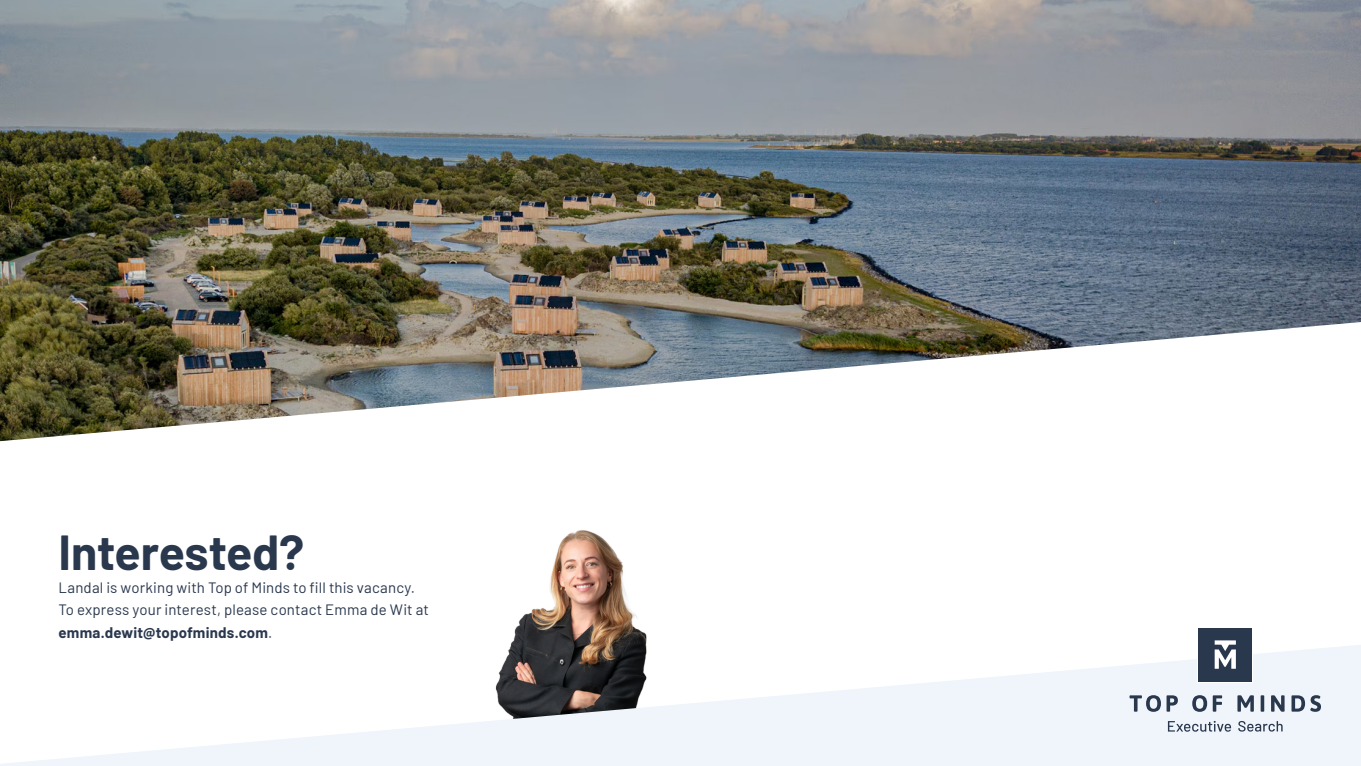
<style>
.page{position:relative;width:1361px;height:766px;background:#fff}
.page>*{position:absolute;margin:0;border:0;box-sizing:border-box;transform-origin:0 0}
.t1{font:700 48px "Barlow";letter-spacing:-.005em;color:#2a384e}
.t2{font:15px "Barlow";letter-spacing:.01em;color:#2a384e}
.t3{font:700 15px "Barlow";letter-spacing:.01em;color:#2a384e}
.s1{font-weight:400}
</style>
<div class="page">
<img style="left:0;top:0;width:1361px;height:322px">
<img style="left:0;top:322px;width:1361px;height:120px">
<img style="left:511px;top:530px;width:136px;height:114px">
<svg style="left:0;top:644px;width:1361px;height:121px;fill:#eff5fa"></svg>
<svg style="left:1197px;top:644px;width:56px;height:38px"></svg>
<div style="left:1198px;top:627px;width:54px;height:54px;background:#2a384e"></div>
<svg style="left:1214px;top:640px;width:22px;height:28px"></svg>
<svg style="left:1129px;top:695px;width:49px;height:16px"></svg>
<svg style="left:1192px;top:695px;width:30px;height:16px"></svg>
<svg style="left:1237px;top:695px;width:17px;height:16px"></svg>
<svg style="left:1260px;top:695px;width:4px;height:16px"></svg>
<svg style="left:1271px;top:695px;width:13px;height:16px"></svg>
<svg style="left:1291px;top:695px;width:30px;height:16px"></svg>
<svg style="left:1168px;top:720px;width:63px;height:11px"></svg>
<svg style="left:1238px;top:720px;width:44px;height:11px"></svg>
<p class="t1" style="left:58px;top:517px;width:247px">Interested?</p>
<p class="t2" style="left:58px;top:576px;width:358px">Landal is working with Top of Minds to fill this vacancy.</p>
<p class="t2" style="left:58px;top:599px;width:372px">To express your interest, please contact Emma de Wit at</p>
<p class="t3" style="left:58px;top:621px;width:215px">emma.dewit@topofminds.com<span class="s1">.</span></p>
</div>
